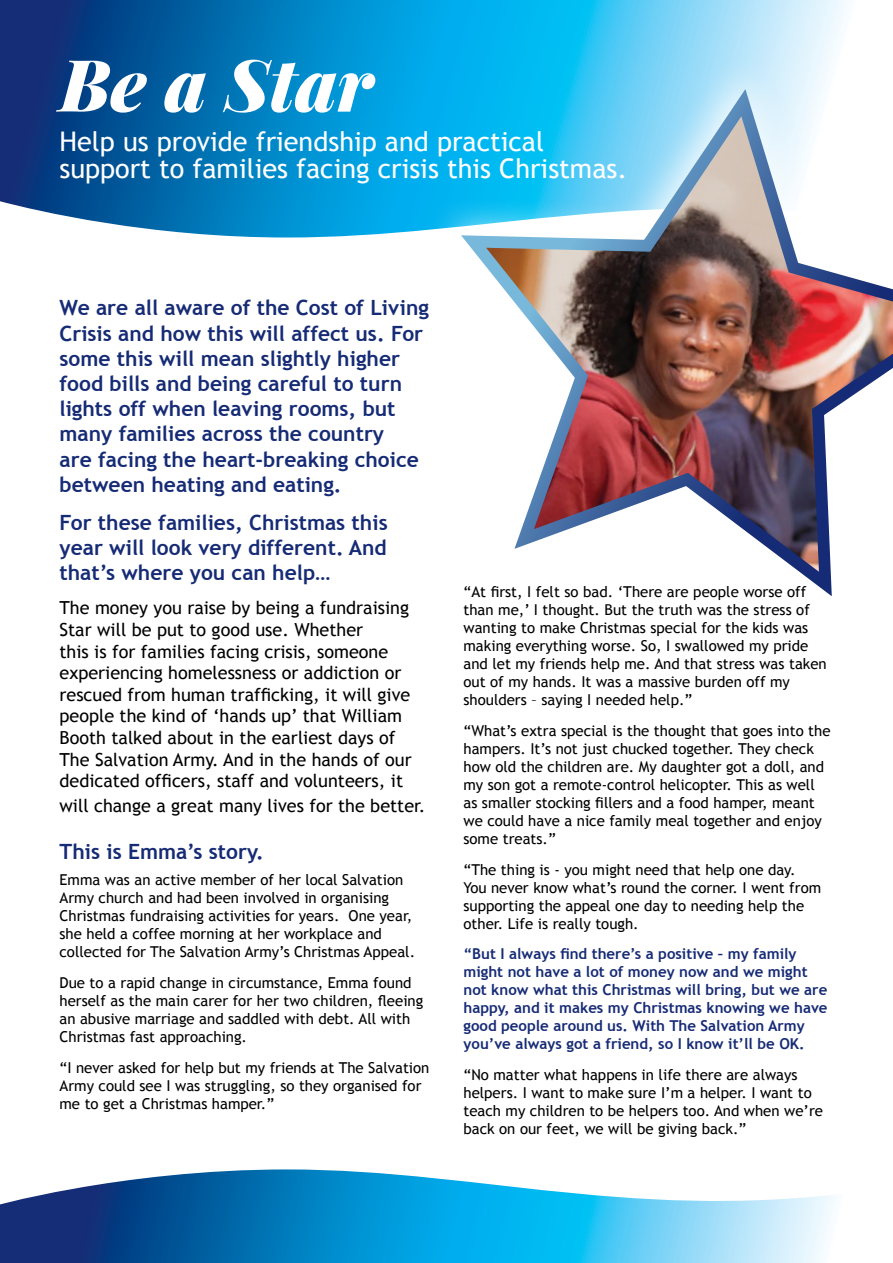
<style>
.page{position:relative;width:893px;height:1263px;background:#fff}
.page>*{position:absolute;margin:0;border:0;box-sizing:border-box;transform-origin:0 0}
.t1{font:italic 900 72px "Playfair Display";color:#fff}
.t2{font:27px/27px "Trebuchet MS";color:#fff}
.Sub_Header{font:700 21px/25.2px "Trebuchet MS";color:#162b75}
.t3{font:18px/21.6px "Trebuchet MS";color:#000}
.t4{font:15px/18px "Trebuchet MS";color:#000}
.t5{font:700 15px/18px "Trebuchet MS";color:#162b75}
</style>
<div class="page">
<svg style="left:0;top:1169px;width:836px;height:94px"></svg>
<svg style="left:0;top:0;width:849px;height:237px;background:#0f71b0"></svg>
<svg style="left:374px;top:8px;width:475px;height:229px;background:#46c4f2"></svg>
<img style="left:448px;top:86px;width:445px;height:510px">
<p class="t1" style="left:60px;top:25px;width:315px">Be a Star</p>
<p class="t2" style="left:60px;top:128px;width:569px">Help us provide friendship and practical support to families facing crisis this Christmas.</p>
<p class="Sub_Header" style="left:60px;top:295px;width:371px">We are all aware of the Cost of Living Crisis and how this will affect us. For some this will mean slightly higher food bills and being careful to turn lights off when leaving rooms, but many families across the country<br>are facing the heart-breaking choice between heating and eating.</p>
<p class="Sub_Header" style="left:60px;top:510px;width:330px;text-align:justify">For these families, Christmas this year will look very different. And that’s where you can help…</p>
<p class="t3" style="left:60px;top:597px;width:354px">The money you raise by being a fundraising Star will be put to good use. Whether<br>this is for families facing crisis, someone experiencing homelessness or addiction or rescued from human trafficking, it will give people the kind of ‘hands up’ that William Booth talked about in the earliest days of The Salvation Army. And in the hands of our dedicated officers, staff and volunteers, it</p>
<p class="t3" style="left:60px;top:795px;width:368px">will change a great many lives for the better.</p>
<p class="Sub_Header" style="left:60px;top:839px;width:206px">This is Emma’s story.</p>
<p class="t4" style="left:60px;top:871px;width:357px">Emma was an active member of her local Salvation Army church and had been involved in organising Christmas fundraising activities for years. One year, she held a coffee morning at her workplace and collected for The Salvation Army’s Christmas Appeal.</p>
<p class="t4" style="left:60px;top:974px;width:365px">Due to a rapid change in circumstance, Emma found herself as the main carer for her two children, fleeing an abusive marriage and saddled with debt. All with Christmas fast approaching.</p>
<p class="t4" style="left:60px;top:1059px;width:371px">“I never asked for help but my friends at The Salvation<br>Army could see I was struggling, so they organised for me to get a Christmas hamper.”</p>
<p class="t4" style="left:463px;top:583px;width:365px">“At first, I felt so bad. ‘There are people worse off than me,’ I thought. But the truth was the stress of wanting to make Christmas special for the kids was making everything worse. So, I swallowed my pride and let my friends help me. And that stress was taken out of my hands. It was a massive burden off my shoulders – saying I needed help.”</p>
<p class="t4" style="left:463px;top:722px;width:369px">“What’s extra special is the thought that goes into the hampers. It’s not just chucked together. They check how old the children are. My daughter got a doll, and my son got a remote-control helicopter. This as well as smaller stocking fillers and a food hamper, meant we could have a nice family meal together and enjoy some treats.”</p>
<p class="t4" style="left:463px;top:860px;width:359px">“The thing is - you might need that help one day.<br>You never know what’s round the corner. I went from supporting the appeal one day to needing help the other. Life is really tough.</p>
<p class="t5" style="left:463px;top:945px;width:366px">“But I always find there’s a positive – my family might not have a lot of money now and we might not know what this Christmas will bring, but we are happy, and it makes my Christmas knowing we have good people around us. With The Salvation Army you’ve always got a friend, so I know it’ll be OK.</p>
<p class="t4" style="left:463px;top:1066px;width:361px">“No matter what happens in life there are always helpers. I want to make sure I’m a helper. I want to teach my children to be helpers too. And when we’re back on our feet, we will be giving back.”</p>
</div>
